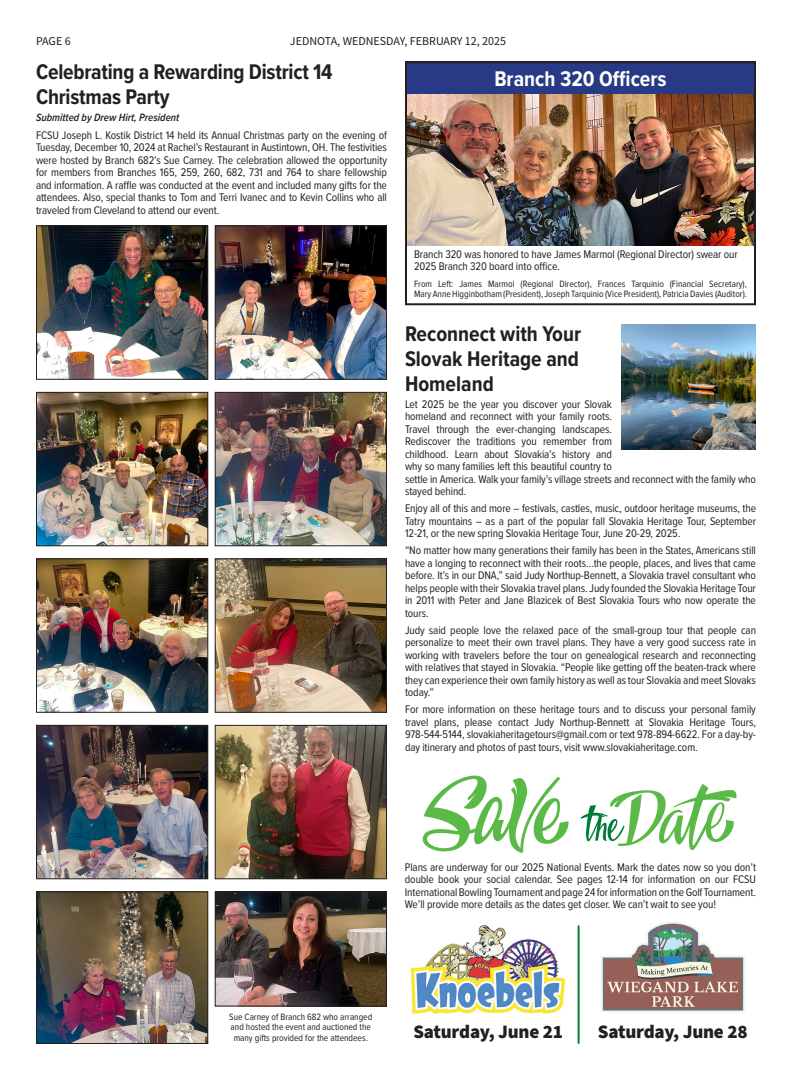
<style>
.page{position:relative;width:792px;height:1080px;background:#fff}
.page>*{position:absolute;margin:0;border:0;box-sizing:border-box;transform-origin:0 0}
.News_From_Slovkia_HD{font:700 22px/25px "Proxima Nova Cond";letter-spacing:-.01em;color:#231f20}
.Article_Headline_Proxima_Left_22{font:700 22px "Proxima Nova Cond";color:#fff}
.Article_Body_Copy_Proxima{font:19px "Source Sans 3 VF";letter-spacing:-.01em;color:#231f20}
.t1{font:12px "Source Sans Variable";color:#231f20}
.Article_Body_Copy_Proxima-2{font:11.5px/12.5px "Proxima Nova Cond";letter-spacing:-.01em;color:#231f20;text-align:justify}
.News_From_Slovkia_HD-2{font:italic 600 11px "Proxima Nova Cond";color:#231f20}
.Caption_Proxima_10{font:9.5px/10.5px "Proxima Nova Cond";color:#231f20;text-align:center}
</style>
<div class="page">
<img style="left:38px;top:227px;width:168px;height:151px">
<div style="left:36px;top:225px;width:172px;height:155px;border:1px solid #231f20"></div>
<img style="left:38px;top:394px;width:168px;height:150px">
<div style="left:36px;top:392px;width:172px;height:154px;border:1px solid #231f20"></div>
<img style="left:38px;top:560px;width:168px;height:151px">
<div style="left:36px;top:558px;width:172px;height:155px;border:1px solid #231f20"></div>
<img style="left:38px;top:727px;width:168px;height:150px">
<div style="left:36px;top:725px;width:172px;height:154px;border:1px solid #231f20"></div>
<img style="left:38px;top:893px;width:168px;height:149px">
<div style="left:36px;top:891px;width:172px;height:153px;border:1px solid #231f20"></div>
<img style="left:217px;top:227px;width:168px;height:151px">
<div style="left:215px;top:225px;width:172px;height:155px;border:1px solid #231f20"></div>
<img style="left:217px;top:394px;width:168px;height:150px">
<div style="left:215px;top:392px;width:172px;height:154px;border:1px solid #231f20"></div>
<img style="left:217px;top:560px;width:168px;height:151px">
<div style="left:215px;top:558px;width:172px;height:155px;border:1px solid #231f20"></div>
<img style="left:217px;top:727px;width:168px;height:150px">
<div style="left:215px;top:725px;width:172px;height:154px;border:1px solid #231f20"></div>
<img style="left:217px;top:893px;width:168px;height:112px">
<div style="left:215px;top:891px;width:172px;height:116px;border:1px solid #231f20"></div>
<img style="left:408px;top:94px;width:345px;height:152px">
<div style="left:405px;top:61px;width:351px;height:33px;background:#283a85"></div>
<div style="left:405px;top:61px;width:351px;height:244px;border:2px solid #231f20"></div>
<img style="left:621px;top:324px;width:135px;height:126px">
<hr style="left:578px;top:926px;width:2px;height:117px;background:#0c7b3b">
<img style="left:410px;top:925px;width:156px;height:89px">
<img style="left:600px;top:921px;width:146px;height:92px">
<svg style="left:423px;top:775px;width:146px;height:78px"></svg>
<svg style="left:580px;top:784px;width:156px;height:66px"></svg>
<p class="t1" style="left:36px;top:34px;width:36px">PAGE 6</p>
<p class="t1" style="left:290px;top:34px;width:218px">JEDNOTA, WEDNESDAY, FEBRUARY 12, 2025</p>
<p class="News_From_Slovkia_HD" style="left:36px;top:58px;width:298px">Celebrating a Rewarding District 14<br>Christmas Party</p>
<p class="News_From_Slovkia_HD-2" style="left:36px;top:109px;width:145px">Submitted by Drew Hirt, President</p>
<p class="Article_Body_Copy_Proxima-2" style="left:36px;top:128px;width:353px">FCSU Joseph L. Kostik District 14 held its Annual Christmas party on the evening of Tuesday, December 10, 2024 at Rachel’s Restaurant in Austintown, OH. The festivities were hosted by Branch 682’s Sue Carney. The celebration allowed the opportunity for members from Branches 165, 259, 260, 682, 731 and 764 to share fellowship and information. A raffle was conducted at the event and included many gifts for the attendees. Also, special thanks to Tom and Terri Ivanec and to Kevin Collins who all traveled from Cleveland to attend our event.</p>
<p class="Article_Headline_Proxima_Left_22" style="left:494px;top:63px;width:174px">Branch 320 Officers</p>
<p class="Article_Body_Copy_Proxima-2" style="left:414px;top:247px;width:325px">Branch 320 was honored to have James Marmol (Regional Director) swear our<br>2025 Branch 320 board into office.</p>
<p class="Caption_Proxima_10" style="left:414px;top:278px;width:335px;text-align:left">From Left: James Marmol (Regional Director), Frances Tarquinio (Financial Secretary),<br>Mary Anne Higginbotham (President), Joseph Tarquinio (Vice President), Patricia Davies (Auditor).</p>
<p class="News_From_Slovkia_HD" style="left:405px;top:321px;width:178px;text-align:justify">Reconnect with Your Slovak Heritage and Homeland</p>
<p class="Article_Body_Copy_Proxima-2" style="left:405px;top:397px;width:353px;text-align:left">Let 2025 be the year you discover your Slovak<br>homeland and reconnect with your family roots.<br>Travel through the ever-changing landscapes.<br>Rediscover the traditions you remember from<br>childhood. Learn about Slovakia’s history and<br>why so many families left this beautiful country to<br>settle in America. Walk your family’s village streets and reconnect with the family who stayed behind.</p>
<p class="Article_Body_Copy_Proxima-2" style="left:405px;top:502px;width:353px">Enjoy all of this and more – festivals, castles, music, outdoor heritage museums, the Tatry mountains – as a part of the popular fall Slovakia Heritage Tour, September 12-21, or the new spring Slovakia Heritage Tour, June 20-29, 2025.</p>
<p class="Article_Body_Copy_Proxima-2" style="left:405px;top:544px;width:353px">“No matter how many generations their family has been in the States, Americans still have a longing to reconnect with their roots…the people, places, and lives that came before. It’s in our DNA,” said Judy Northup-Bennett, a Slovakia travel consultant who helps people with their Slovakia travel plans. Judy founded the Slovakia Heritage Tour in 2011 with Peter and Jane Blazicek of Best Slovakia Tours who now operate the tours.</p>
<p class="Article_Body_Copy_Proxima-2" style="left:405px;top:623px;width:353px">Judy said people love the relaxed pace of the small-group tour that people can personalize to meet their own travel plans. They have a very good success rate in working with travelers before the tour on genealogical research and reconnecting with relatives that stayed in Slovakia. “People like getting off the beaten-track where they can experience their own family history as well as tour Slovakia and meet Slovaks today.”</p>
<p class="Article_Body_Copy_Proxima-2" style="left:405px;top:703px;width:353px">For more information on these heritage tours and to discuss your personal family travel plans, please contact Judy Northup-Bennett at Slovakia Heritage Tours, 978-544-5144, slovakiaheritagetours@gmail.com or text 978-894-6622. For a day-by&shy;day itinerary and photos of past tours, visit www.slovakiaheritage.com.</p>
<p class="Article_Body_Copy_Proxima-2" style="left:405px;top:860px;width:353px">Plans are underway for our 2025 National Events. Mark the dates now so you don’t double book your social calendar. See pages 12-14 for information on our FCSU International Bowling Tournament and page 24 for information on the Golf Tournament.<br>We’ll provide more details as the dates get closer. We can’t wait to see you!</p>
<p class="Caption_Proxima_10" style="left:229px;top:1011px;width:145px">Sue Carney of Branch 682 who arranged and hosted the event and auctioned the many gifts provided for the attendees.</p>
<p class="Article_Body_Copy_Proxima" style="left:413px;top:1019px;width:151px">Saturday, June 21</p>
<p class="Article_Body_Copy_Proxima" style="left:598px;top:1019px;width:151px">Saturday, June 28</p>
</div>
